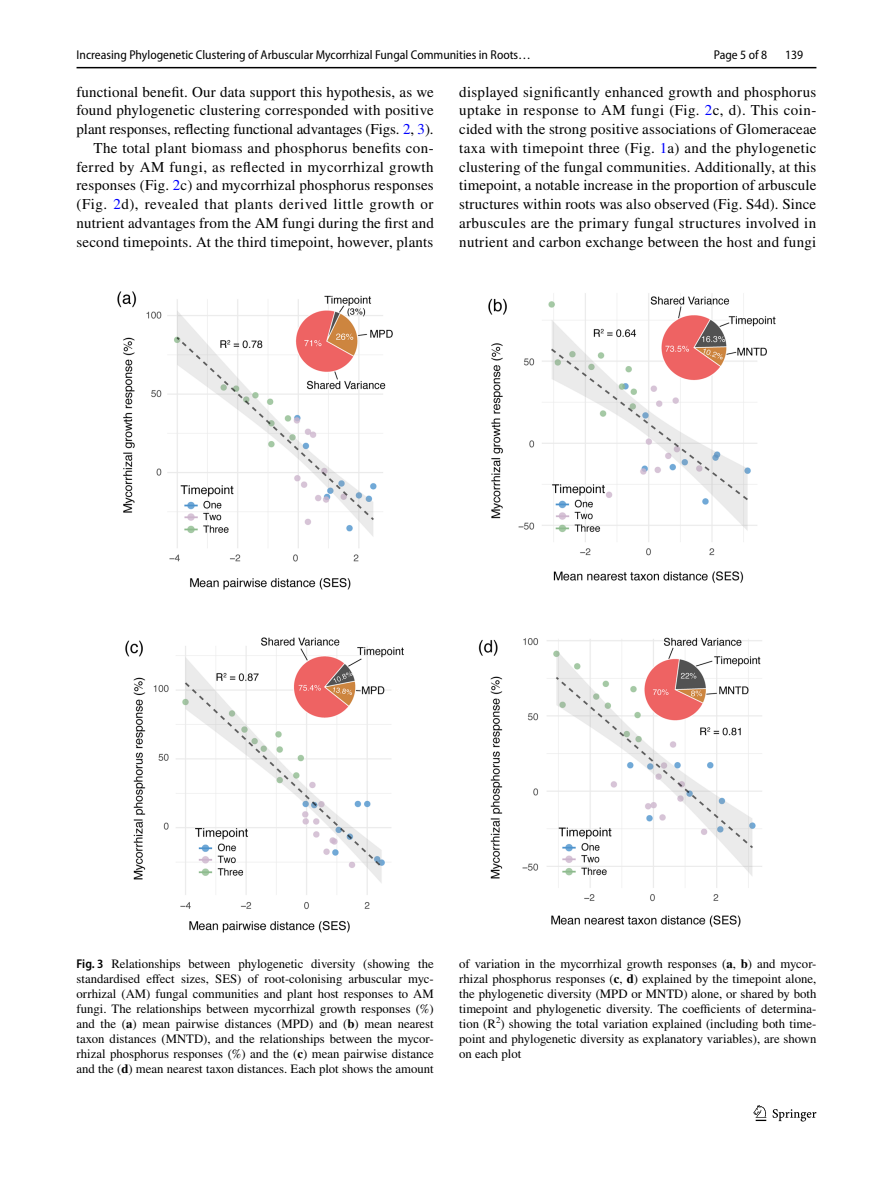
<style>
.page{position:relative;width:893px;height:1187px;background:#fff}
.page>*{position:absolute;margin:0;border:0;box-sizing:border-box;transform-origin:0 0}
.t1{font:15px/18.8px "STIX";letter-spacing:.015em;color:#000;text-align:right}
.t2{font:12.75px/15px "STIX";color:#000;text-align:justify}
.t3{font:12.75px "Myriad Pro Semi Cn 3";color:#000}
.t4{font:semi-condensed 12.75px "Myriad Pro";color:#000}
.s1{color:#00f}
.s2{font-family:"Myriad Pro";font-weight:600;font-stretch:semi-condensed}
.s3{font-weight:700}
</style>
<div class="page">
<hr style="left:77px;top:67px;width:739px;height:1px;background:#000">
<svg style="left:753px;top:1105px;width:13px;height:15px"></svg>
<svg style="left:773px;top:1109px;width:43px;height:12px"></svg>
<img style="left:118px;top:291px;width:657px;height:641px">
<p class="t3" style="left:77px;top:48px;width:456px">Increasing Phylogenetic Clustering of Arbuscular Mycorrhizal Fungal Communities in Roots…</p>
<p class="t4" style="left:714px;top:48px;width:55px">Page 5 of 8</p>
<p class="t4" style="left:785px;top:48px;width:20px">139</p>
<p class="t1" style="left:77px;top:83px;width:359px">functional benefit. Our data support this hypothesis, as we found phylogenetic clustering corresponded with positive plant responses, reflecting functional advantages (Figs. <span class="s1">2</span>, <span class="s1">3</span>).<br>The total plant biomass and phosphorus benefits con&shy;ferred by AM fungi, as reflected in mycorrhizal growth responses (Fig. <span class="s1">2</span>c) and mycorrhizal phosphorus responses (Fig. <span class="s1">2</span>d), revealed that plants derived little growth or nutrient advantages from the AM fungi during the first and second timepoints. At the third timepoint, however, plants</p>
<p class="t1" style="left:459px;top:83px;width:359px;text-align:justify">displayed significantly enhanced growth and phosphorus uptake in response to AM fungi (Fig. <span class="s1">2</span>c, d). This coin&shy;cided with the strong positive associations of Glomeraceae taxa with timepoint three (Fig. <span class="s1">1</span>a) and the phylogenetic clustering of the fungal communities. Additionally, at this timepoint, a notable increase in the proportion of arbuscule structures within roots was also observed (Fig. S4d). Since arbuscules are the primary fungal structures involved in nutrient and carbon exchange between the host and fungi</p>
<p class="t2" style="left:77px;top:956px;width:359px"><span class="s2">Fig. 3</span> Relationships between phylogenetic diversity (showing the standardised effect sizes, SES) of root-colonising arbuscular myc&shy;orrhizal (AM) fungal communities and plant host responses to AM fungi. The relationships between mycorrhizal growth responses (%) and the (<span class="s3">a</span>) mean pairwise distances (MPD) and (<span class="s3">b</span>) mean nearest taxon distances (MNTD), and the relationships between the mycor&shy;rhizal phosphorus responses (%) and the (<span class="s3">c</span>) mean pairwise distance and the (<span class="s3">d</span>) mean nearest taxon distances. Each plot shows the amount</p>
<p class="t2" style="left:459px;top:956px;width:359px">of variation in the mycorrhizal growth responses (<span class="s3">a</span>, <span class="s3">b</span>) and mycor&shy;rhizal phosphorus responses (<span class="s3">c</span>, <span class="s3">d</span>) explained by the timepoint alone, the phylogenetic diversity (MPD or MNTD) alone, or shared by both timepoint and phylogenetic diversity. The coefficients of determina&shy;tion (R<sup>2</sup>) showing the total variation explained (including both time&shy;point and phylogenetic diversity as explanatory variables), are shown on each plot</p>
</div>
